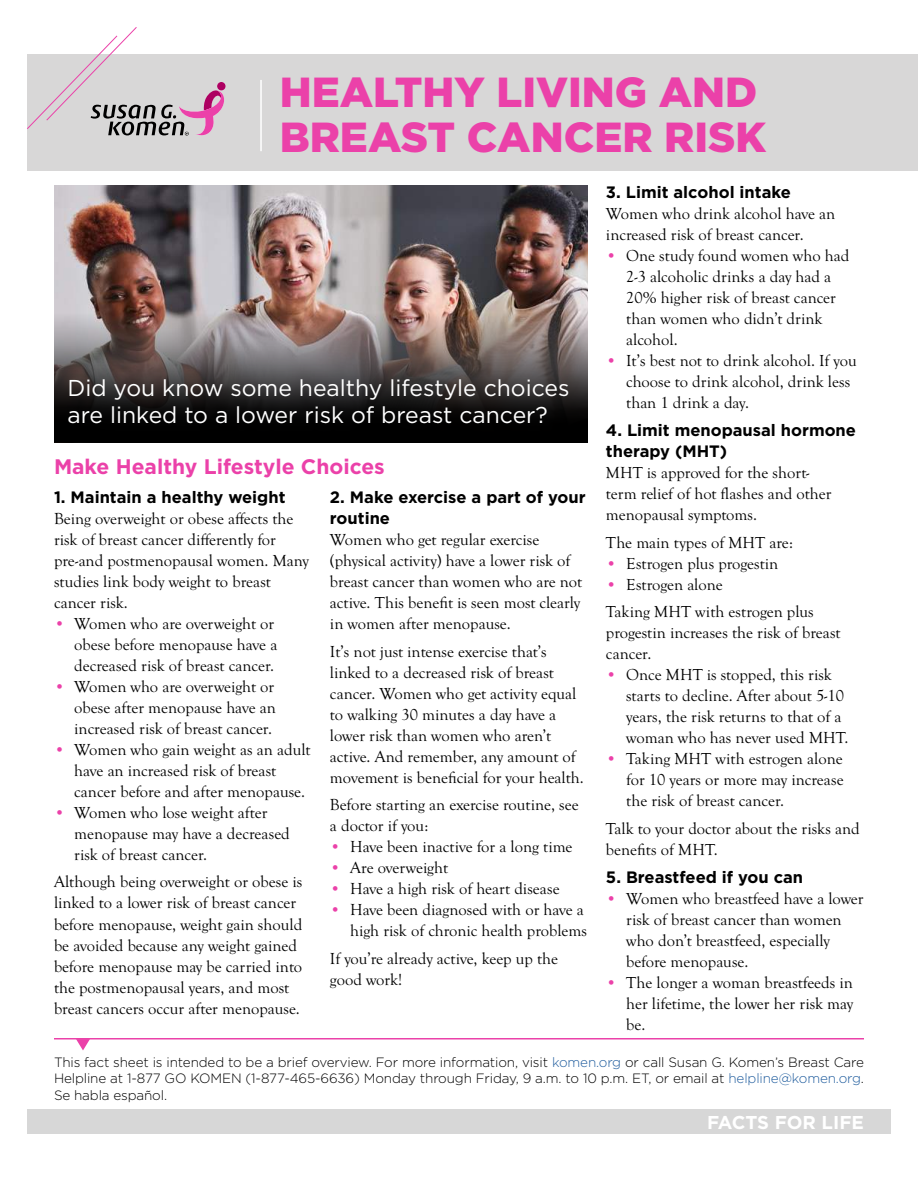
<style>
.page{position:relative;width:918px;height:1188px;background:#fff}
.page>*{position:absolute;margin:0;border:0;box-sizing:border-box;transform-origin:0 0}
.t1{font:900 42px/45px "Gotham";color:#eb41a9}
.t2{font:22.95px/27.8px "Gotham";color:#fff}
.t3{font:700 21px "Gotham";color:#eb41a9}
.t4{font:700 18.6px "Gotham";color:#fff}
.t5{font:16.5px/21px "Goudy Old Sty";color:#000}
.t6{font:700 16.5px/21px "Gotham";color:#000}
.t7{font:300 13.5px/16.5px "Gotham";letter-spacing:-.01em;color:#000;text-align:justify}
.s1{color:#eb41a9}
.s2{color:#205d9e}
</style>
<div class="page">
<img style="left:54px;top:186px;width:534px;height:127px">
<img style="left:54px;top:313px;width:534px;height:34px">
<img style="left:54px;top:347px;width:534px;height:96px">
<div style="left:27px;top:54px;width:891px;height:117px;background:#d8d7d7"></div>
<hr style="left:260px;top:80px;width:2px;height:71px;background:#fff">
<hr style="left:54px;top:1038px;width:810px;height:1px;background:#eb41a9">
<svg style="left:76px;top:1039px;width:14px;height:11px"></svg>
<div style="left:27px;top:1110px;width:864px;height:24px;background:#d7d7d7"></div>
<svg style="left:27px;top:27px;width:199px;height:109px"></svg>
<h1 class="t1" style="left:280px;top:72px;width:488px">HEALTHY LIVING AND<br>BREAST CANCER RISK</h1>
<h2 class="t2" style="left:68px;top:375px;width:504px">Did you know some healthy lifestyle choices are linked to a lower risk of breast cancer?</h2>
<p class="t3" style="left:54px;top:458px;width:332px">Make Healthy Lifestyle Choices</p>
<p class="t6" style="left:54px;top:487px;width:233px">1. Maintain a healthy weight</p>
<p class="t5" style="left:54px;top:509px;width:256px">Being overweight or obese affects the risk of breast cancer differently for pre-and postmenopausal women. Many studies link body weight to breast cancer risk.</p>
<p class="t5" style="left:74px;top:614px;width:205px;text-indent:-20px"><span class="s1">•</span> Women who are overweight or obese before menopause have a decreased risk of breast cancer.</p>
<p class="t5" style="left:74px;top:677px;width:203px;text-align:justify;text-indent:-20px"><span class="s1">•</span> Women who are overweight or obese after menopause have an increased risk of breast cancer.</p>
<p class="t5" style="left:74px;top:740px;width:238px;text-indent:-20px"><span class="s1">•</span> Women who gain weight as an adult have an increased risk of breast cancer before and after menopause.</p>
<p class="t5" style="left:74px;top:803px;width:217px;text-indent:-20px"><span class="s1">•</span> Women who lose weight after menopause may have a decreased risk of breast cancer.</p>
<p class="t5" style="left:54px;top:873px;width:250px">Although being overweight or obese is linked to a lower risk of breast cancer before menopause, weight gain should be avoided because any weight gained before menopause may be carried into the postmenopausal years, and most breast cancers occur after menopause.</p>
<p class="t6" style="left:330px;top:488px;width:257px">2. Make exercise a part of your routine</p>
<p class="t5" style="left:330px;top:530px;width:254px">Women who get regular exercise (physical activity) have a lower risk of breast cancer than women who are not active. This benefit is seen most clearly in women after menopause.</p>
<p class="t5" style="left:330px;top:642px;width:255px">It’s not just intense exercise that’s linked to a decreased risk of breast cancer. Women who get activity equal to walking 30 minutes a day have a lower risk than women who aren’t active. And remember, any amount of movement is beneficial for your health.</p>
<p class="t5" style="left:330px;top:795px;width:250px">Before starting an exercise routine, see a doctor if you:</p>
<p class="t5" style="left:330px;top:837px;width:244px"><span class="s1">•</span> Have been inactive for a long time</p>
<p class="t5" style="left:330px;top:858px;width:120px"><span class="s1">•</span> Are overweight</p>
<p class="t5" style="left:330px;top:879px;width:231px"><span class="s1">•</span> Have a high risk of heart disease</p>
<p class="t5" style="left:330px;top:900px;width:259px;text-align:right"><span class="s1">•</span> Have been diagnosed with or have a high risk of chronic health problems</p>
<p class="t5" style="left:330px;top:949px;width:230px">If you’re already active, keep up the good work!</p>
<p class="t6" style="left:606px;top:183px;width:186px">3. Limit alcohol intake</p>
<p class="t5" style="left:606px;top:204px;width:231px">Women who drink alcohol have an increased risk of breast cancer.</p>
<p class="t5" style="left:626px;top:246px;width:225px;text-indent:-20px"><span class="s1">•</span> One study found women who had<br>2-3 alcoholic drinks a day had a<br>20% higher risk of breast cancer than women who didn’t drink alcohol.</p>
<p class="t5" style="left:626px;top:351px;width:232px;text-indent:-20px"><span class="s1">•</span> It’s best not to drink alcohol. If you choose to drink alcohol, drink less than 1 drink a day.</p>
<p class="t6" style="left:606px;top:421px;width:252px">4. Limit menopausal hormone therapy (MHT)</p>
<p class="t5" style="left:606px;top:463px;width:227px">MHT is approved for the short&shy;term relief of hot flashes and other menopausal symptoms.</p>
<p class="t5" style="left:606px;top:533px;width:189px">The main types of MHT are:</p>
<p class="t5" style="left:606px;top:554px;width:174px"><span class="s1">•</span> Estrogen plus progestin</p>
<p class="t5" style="left:606px;top:571px;width:209px;line-height:27.8px"><span class="s1">•</span> Estrogen alone<br>Taking MHT with estrogen plus</p>
<p class="t5" style="left:606px;top:623px;width:236px">progestin increases the risk of breast cancer.</p>
<p class="t5" style="left:626px;top:665px;width:224px;text-indent:-20px"><span class="s1">•</span> Once MHT is stopped, this risk starts to decline. After about 5-10 years, the risk returns to that of a woman who has never used MHT.</p>
<p class="t5" style="left:626px;top:749px;width:219px;text-align:justify;text-indent:-20px"><span class="s1">•</span> Taking MHT with estrogen alone for 10 years or more may increase the risk of breast cancer.</p>
<p class="t5" style="left:606px;top:819px;width:255px">Talk to your doctor about the risks and benefits of MHT.</p>
<p class="t6" style="left:606px;top:868px;width:199px">5. Breastfeed if you can</p>
<p class="t5" style="left:626px;top:889px;width:239px;text-indent:-20px"><span class="s1">•</span> Women who breastfeed have a lower risk of breast cancer than women who don’t breastfeed, especially before menopause.</p>
<p class="t5" style="left:626px;top:973px;width:228px;text-align:justify;text-indent:-20px"><span class="s1">•</span> The longer a woman breastfeeds in her lifetime, the lower her risk may be.</p>
<p class="t7" style="left:54px;top:1054px;width:811px">This fact sheet is intended to be a brief overview. For more information, visit <span class="s2">komen.org</span> or call Susan G. Komen’s Breast Care Helpline at 1-877 GO KOMEN (1-877-465-6636) Monday through Friday, 9 a.m. to 10 p.m. ET, or email at <span class="s2">helpline@komen.org</span>.<br>Se habla español.</p>
<p class="t4" style="left:707px;top:1115px;width:158px">FACTS FOR LIFE</p>
</div>
